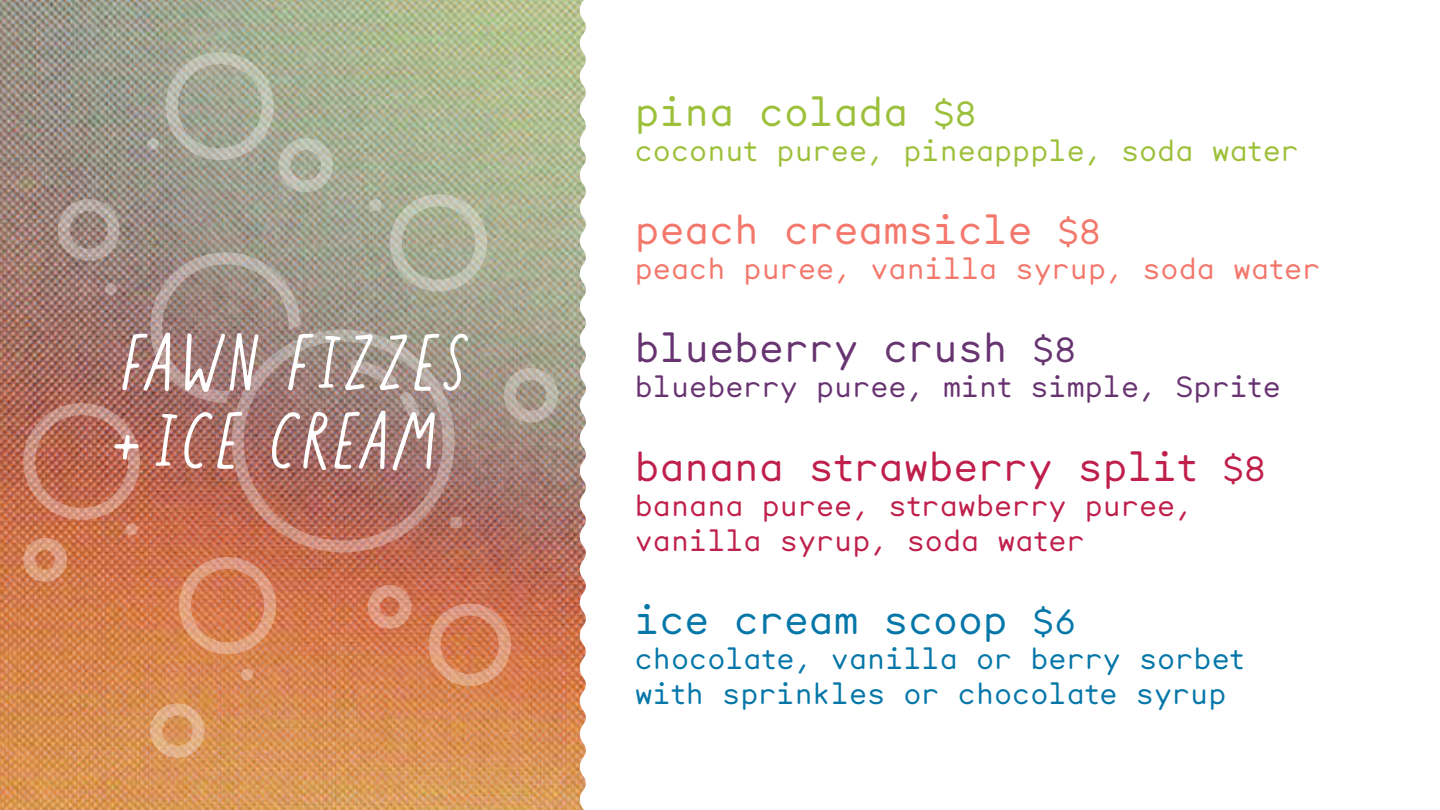
<style>
.page{position:relative;width:1440px;height:810px;background:#fff}
.page>*{position:absolute;margin:0;border:0;box-sizing:border-box;transform-origin:0 0}
.t1{font:78px/78px "Calder Script";letter-spacing:-.035em;color:#fff}
.t2{font:40px "Noguf";color:#bf1f4b}
.t3{font:40px "Noguf";color:#f3776b}
.t4{font:40px "Noguf";color:#683371}
.t5{font:40px "Noguf";color:#0476a8}
.t6{font:40px "Noguf";color:#9dc03b}
.t7{font:29.25px/35px "Noguf";color:#0476a8}
.t8{font:29.25px/35px "Noguf";color:#bf1f4b}
.t9{font:29.25px "Noguf";color:#9dc03b}
.t10{font:29.25px "Noguf";color:#f3776b}
.t11{font:29.25px "Noguf";color:#683371}
.s1{font-size:35px}
</style>
<div class="page">
<img style="left:0;top:0;width:586px;height:810px">
<img style="left:150px;top:252px;width:151px;height:151px">
<img style="left:232px;top:330px;width:223px;height:223px">
<svg style="left:350px;top:360px;width:70px;height:58px;background:#a38c86"></svg>
<svg style="left:429px;top:604px;width:82px;height:82px;background:#d88760"></svg>
<svg style="left:150px;top:703px;width:55px;height:55px;background:#dea16f"></svg>
<svg style="left:166px;top:52px;width:167px;height:140px;background:#a7ab98"></svg>
<svg style="left:504px;top:368px;width:54px;height:54px;background:#b0a598"></svg>
<svg style="left:368px;top:585px;width:43px;height:44px;background:#d88a6d"></svg>
<svg style="left:23px;top:538px;width:44px;height:44px;background:#d78f6a"></svg>
<svg style="left:58px;top:199px;width:62px;height:62px;background:#a7948d"></svg>
<img style="left:23px;top:403px;width:117px;height:117px">
<svg style="left:390px;top:194px;width:97px;height:97px;background:#afb29c"></svg>
<svg style="left:179px;top:557px;width:97px;height:97px;background:#d8865f"></svg>
<svg style="left:105px;top:283px;width:12px;height:12px"></svg>
<svg style="left:125px;top:524px;width:12px;height:11px"></svg>
<svg style="left:450px;top:517px;width:12px;height:11px"></svg>
<svg style="left:241px;top:669px;width:12px;height:12px"></svg>
<svg style="left:370px;top:199px;width:12px;height:12px"></svg>
<svg style="left:147px;top:138px;width:12px;height:12px"></svg>
<h1 class="t1" style="left:107px;top:326px;width:367px">FAWN FIZZES +ICE CREAM</h1>
<h2 class="t6" style="left:635px;top:81px;width:343px">pina colada <span class="s1">$8</span></h2>
<p class="t9" style="left:635px;top:128px;width:666px">coconut puree, pineappple, soda water</p>
<h2 class="t3" style="left:635px;top:200px;width:468px">peach creamsicle <span class="s1">$8</span></h2>
<p class="t10" style="left:635px;top:247px;width:687px">peach puree, vanilla syrup, soda water</p>
<h2 class="t4" style="left:635px;top:318px;width:443px">blueberry crush <span class="s1">$8</span></h2>
<p class="t11" style="left:635px;top:365px;width:648px">blueberry puree, mint simple, Sprite</p>
<h2 class="t2" style="left:635px;top:436px;width:633px">banana strawberry split <span class="s1">$8</span></h2>
<p class="t8" style="left:635px;top:489px;width:560px">banana puree, strawberry puree, vanilla syrup, soda water</p>
<h2 class="t5" style="left:635px;top:590px;width:443px">ice cream scoop <span class="s1">$6</span></h2>
<p class="t7" style="left:635px;top:642px;width:611px">chocolate, vanilla or berry sorbet with sprinkles or chocolate syrup</p>
</div>
